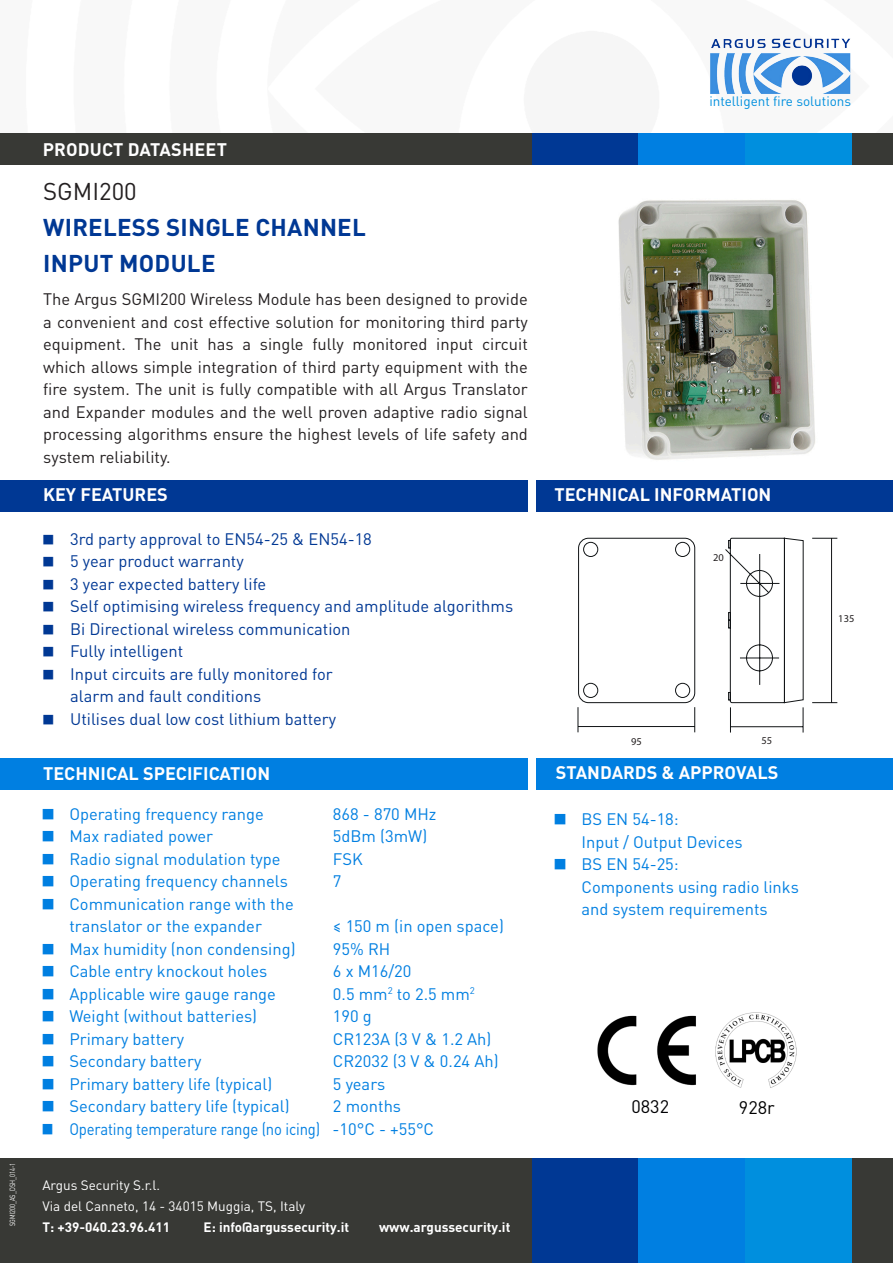
<style>
.page{position:relative;width:893px;height:1263px;background:#fff}
.page>*{position:absolute;margin:0;border:0;box-sizing:border-box;transform-origin:0 0}
.t1{font:700 24px "DIN Pro";letter-spacing:.01em;color:#003894}
.t2{font:24px "DIN Pro";color:#231f20}
.t3{font:700 18px "DIN Pro";color:#fff}
.t4{font:18px "DIN Pro";color:#000003}
.t5{font:18px "DIN Pro";color:#000001}
.t6{font:16.5px/22.5px "DIN Pro";color:#007fe1}
.t7{font:16.5px/22.5px "DIN Pro";color:#231f20;text-align:justify}
.t8{font:16.5px/22.5px "DIN Pro";color:#003894}
.t9{font:16.5px "DIN Pro";color:#007fe1;scale:.9 1}
.t10{font:700 13.5px "DIN Pro";color:#fff}
.t11{font:13.5px/21px "DIN Pro";color:#fff}
.t12{font:13.5px "DIN Pro";color:#008fde}
.t13{font:10.5px "Myriad Pro";color:#231f20}
.t14{font:7.5px "DIN Pro";color:#fff;scale:.75 1}
.s1{font-family:"My Font"}
.s2{font-family:"My Font";font-size:18px}
</style>
<div class="page">
<img style="left:715px;top:1012px;width:82px;height:76px">
<img style="left:597px;top:1015px;width:99px;height:71px">
<svg style="left:578px;top:538px;width:260px;height:195px"></svg>
<div style="left:0;top:133px;width:893px;height:32px;background:#383935"></div>
<div style="left:532px;top:133px;width:107px;height:32px;background:#003894"></div>
<div style="left:639px;top:133px;width:106px;height:32px;background:#007fe1"></div>
<div style="left:745px;top:133px;width:106px;height:32px;background:#008fde"></div>
<div style="left:0;top:1158px;width:893px;height:105px;background:#383935"></div>
<div style="left:532px;top:1158px;width:107px;height:105px;background:#003894"></div>
<div style="left:639px;top:1158px;width:106px;height:105px;background:#007fe1"></div>
<div style="left:745px;top:1158px;width:106px;height:105px;background:#008fde"></div>
<img style="left:710px;top:38px;width:141px;height:56px">
<div style="left:536px;top:480px;width:357px;height:32px;background:#003894"></div>
<div style="left:0;top:480px;width:528px;height:32px;background:#003894"></div>
<div style="left:536px;top:758px;width:357px;height:31px;background:#007fe1"></div>
<div style="left:0;top:758px;width:528px;height:31px;background:#007fe1"></div>
<img style="left:618px;top:200px;width:197px;height:260px">
<p class="t14" style="left:7px;top:1226px;width:85px;rotate:-90deg">SGMI200_AS_DSH_014-1</p>
<p class="t3" style="left:43px;top:137px;width:186px">PRODUCT DATASHEET</p>
<p class="t2" style="left:43px;top:175px;width:95px">SGMI200</p>
<p class="t1" style="left:43px;top:211px;width:324px">WIRELESS SINGLE CHANNEL</p>
<p class="t1" style="left:43px;top:247px;width:174px">INPUT MODULE</p>
<p class="t7" style="left:43px;top:288px;width:486px">The Argus SGMI200 Wireless Module has been designed to provide a convenient and cost effective solution for monitoring third party equipment. The unit has a single fully monitored input circuit which allows simple integration of third party equipment with the fire system. The unit is fully compatible with all Argus Translator and Expander modules and the well proven adaptive radio signal processing algorithms ensure the highest levels of life safety and system reliability.</p>
<p class="t12" style="left:709px;top:92px;width:143px">intelligent fire solutions</p>
<p class="t3" style="left:43px;top:482px;width:126px">KEY FEATURES</p>
<p class="t3" style="left:554px;top:482px;width:218px">TECHNICAL INFORMATION</p>
<p class="t8" style="left:43px;top:527px;width:330px"><span class="s1">A</span> 3rd party approval to EN54-25 &amp; EN54-18</p>
<p class="t8" style="left:43px;top:549px;width:202px"><span class="s1">A</span> 5 year product warranty</p>
<p class="t8" style="left:43px;top:572px;width:225px"><span class="s1">A</span> 3 year expected battery life</p>
<p class="t8" style="left:43px;top:594px;width:472px"><span class="s1">A</span> Self optimising wireless frequency and amplitude algorithms</p>
<p class="t8" style="left:43px;top:617px;width:309px"><span class="s1">A</span> Bi Directional wireless communication</p>
<p class="t8" style="left:43px;top:639px;width:142px"><span class="s1">A</span> Fully intelligent</p>
<p class="t8" style="left:70px;top:662px;width:264px;text-indent:-27px"><span class="s1">A</span> Input circuits are fully monitored for alarm and fault conditions</p>
<p class="t8" style="left:43px;top:707px;width:295px"><span class="s1">A</span> Utilises dual low cost lithium battery</p>
<p class="t13" style="left:713px;top:551px;width:12px">20</p>
<p class="t13" style="left:631px;top:735px;width:12px">95</p>
<p class="t13" style="left:761px;top:734px;width:12px">55</p>
<p class="t3" style="left:43px;top:761px;width:229px">TECHNICAL SPECIFICATION</p>
<p class="t3" style="left:556px;top:760px;width:224px">STANDARDS &amp; APPROVALS</p>
<p class="t6" style="left:42px;top:802px;width:223px"><span class="s2">A</span> Operating frequency range</p>
<p class="t6" style="left:333px;top:802px;width:105px">868 - 870 MHz</p>
<p class="t6" style="left:42px;top:824px;width:172px"><span class="s2">A</span> Max radiated power</p>
<p class="t6" style="left:333px;top:824px;width:96px">5dBm (3mW)</p>
<p class="t6" style="left:42px;top:847px;width:240px"><span class="s2">A</span> Radio signal modulation type</p>
<p class="t6" style="left:333px;top:847px;width:31px">FSK</p>
<p class="t6" style="left:42px;top:869px;width:247px"><span class="s2">A</span> Operating frequency channels</p>
<p class="t6" style="left:333px;top:869px;width:10px">7</p>
<p class="t6" style="left:42px;top:892px;width:253px;text-align:center"><span class="s2">A</span> Communication range with the translator or the expander</p>
<p class="t6" style="left:333px;top:914px;width:172px">≤ 150 m (in open space)</p>
<p class="t6" style="left:42px;top:937px;width:255px"><span class="s2">A</span> Max humidity (non condensing)</p>
<p class="t6" style="left:333px;top:937px;width:59px">95% RH</p>
<p class="t6" style="left:42px;top:959px;width:226px"><span class="s2">A</span> Cable entry knockout holes</p>
<p class="t6" style="left:333px;top:959px;width:80px">6 x M16/20</p>
<p class="t6" style="left:42px;top:982px;width:235px"><span class="s2">A</span> Applicable wire gauge range</p>
<p class="t6" style="left:333px;top:982px;width:143px">0.5 mm<sup>2</sup> to 2.5 mm<sup>2</sup></p>
<p class="t6" style="left:42px;top:1004px;width:216px"><span class="s2">A</span> Weight (without batteries)</p>
<p class="t6" style="left:333px;top:1004px;width:40px">190 g</p>
<p class="t6" style="left:42px;top:1027px;width:143px"><span class="s2">A</span> Primary battery</p>
<p class="t6" style="left:333px;top:1027px;width:160px">CR123A (3 V &amp; 1.2 Ah)</p>
<p class="t6" style="left:42px;top:1049px;width:160px"><span class="s2">A</span> Secondary battery</p>
<p class="t6" style="left:333px;top:1049px;width:167px">CR2032 (3 V &amp; 0.24 Ah)</p>
<p class="t6" style="left:42px;top:1072px;width:231px"><span class="s2">A</span> Primary battery life (typical)</p>
<p class="t6" style="left:333px;top:1072px;width:54px">5 years</p>
<p class="t6" style="left:42px;top:1094px;width:249px"><span class="s2">A</span> Secondary battery life (typical)</p>
<p class="t6" style="left:333px;top:1094px;width:70px">2 months</p>
<p class="t9" style="left:42px;top:1118px;width:437px"><span class="s2">A</span> Operating temperature range (no icing) -10°C - +55°C</p>
<p class="t11" style="left:42px;top:1174px;width:264px">Argus Security S.r.l.<br>Via del Canneto, 14 - 34015 Muggia, TS, Italy</p>
<p class="t10" style="left:42px;top:1218px;width:129px">T: +39-040.23.96.411</p>
<p class="t10" style="left:204px;top:1218px;width:147px">E: info@argussecurity.it</p>
<p class="t10" style="left:379px;top:1218px;width:133px">www.argussecurity.it</p>
<p class="t6" style="left:581px;top:807px;width:163px;text-indent:-27px"><span class="s2">A</span> BS EN 54-18:<br>Input / Output Devices</p>
<p class="t6" style="left:581px;top:852px;width:219px;text-indent:-27px"><span class="s2">A</span> BS EN 54-25:<br>Components using radio links and system requirements</p>
<p class="t4" style="left:631px;top:1094px;width:39px">0832</p>
<p class="t5" style="left:739px;top:1096px;width:37px">928r</p>
<p class="t13" style="left:838px;top:612px;width:18px">135</p>
</div>
